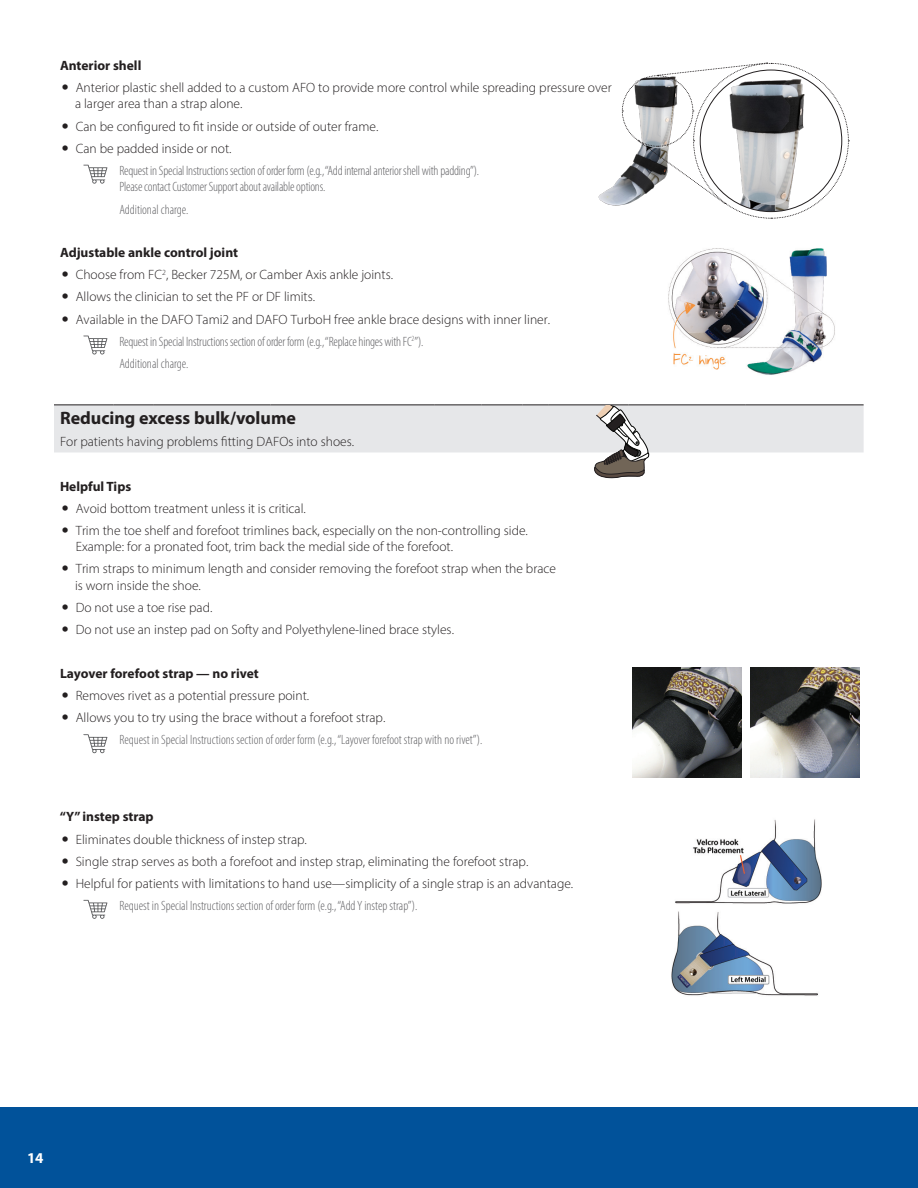
<style>
.page{position:relative;width:918px;height:1188px;background:#fff}
.page>*{position:absolute;margin:0;border:0;box-sizing:border-box;transform-origin:0 0}
.Header_Text{font:700 18px "Myriad Pro";color:#231f20}
.t1{font:700 15px "Myriad Pro";color:#fff}
.NEW_main_bullets{font:300 13.5px/16.2px "Myriad Pro";color:#231f20}
.NEW_how_to_order{font:300 condensed 13.5px/16.2px "Myriad Pro";letter-spacing:-.015em;color:#636366}
.Sub-head_Text{font:700 13.5px "Myriad Pro";color:#231f20}
</style>
<div class="page">
<div style="left:0;top:1107px;width:918px;height:81px;background:#01529a"></div>
<svg style="left:83px;top:165px;width:24px;height:19px"></svg>
<img style="left:668px;top:248px;width:167px;height:127px">
<svg style="left:83px;top:336px;width:24px;height:19px"></svg>
<img style="left:632px;top:668px;width:110px;height:109px">
<img style="left:750px;top:668px;width:109px;height:109px">
<svg style="left:83px;top:734px;width:24px;height:19px"></svg>
<img style="left:671px;top:819px;width:151px;height:177px">
<svg style="left:83px;top:900px;width:24px;height:19px"></svg>
<svg style="left:54px;top:404px;width:810px;height:75px"></svg>
<img style="left:598px;top:109px;width:24px;height:97px">
<svg style="left:622px;top:62px;width:227px;height:157px"></svg>
<p class="Sub-head_Text" style="left:60px;top:57px;width:83px">Anterior shell</p>
<p class="NEW_main_bullets" style="left:75px;top:80px;width:538px">Anterior plastic shell added to a custom AFO to provide more control while spreading pressure over a larger area than a strap alone.</p>
<p class="NEW_main_bullets" style="left:76px;top:118px;width:304px">Can be configured to fit inside or outside of outer frame.</p>
<p class="NEW_main_bullets" style="left:76px;top:140px;width:157px">Can be padded inside or not.</p>
<p class="NEW_how_to_order" style="left:119px;top:162px;width:361px">Request in Special Instructions section of order form (e.g., “Add internal anterior shell with padding”).<br>Please contact Customer Support about available options.</p>
<p class="NEW_how_to_order" style="left:119px;top:201px;width:71px">Additional charge.</p>
<p class="Sub-head_Text" style="left:60px;top:244px;width:180px">Adjustable ankle control joint</p>
<p class="NEW_main_bullets" style="left:76px;top:267px;width:319px">Choose from FC<sup>2</sup>, Becker 725M, or Camber Axis ankle joints.</p>
<p class="NEW_main_bullets" style="left:76px;top:289px;width:241px">Allows the clinician to set the PF or DF limits.</p>
<p class="NEW_main_bullets" style="left:76px;top:311px;width:476px">Available in the DAFO Tami2 and DAFO TurboH free ankle brace designs with inner liner.</p>
<p class="NEW_how_to_order" style="left:119px;top:333px;width:306px">Request in Special Instructions section of order form (e.g., “Replace hinges with FC<sup>2</sup>”).</p>
<p class="NEW_how_to_order" style="left:119px;top:356px;width:71px">Additional charge.</p>
<p class="Header_Text" style="left:60px;top:407px;width:238px">Reducing excess bulk/volume</p>
<p class="NEW_main_bullets" style="left:60px;top:434px;width:296px">For patients having problems fitting DAFOs into shoes.</p>
<p class="Sub-head_Text" style="left:60px;top:477px;width:73px">Helpful Tips</p>
<p class="NEW_main_bullets" style="left:76px;top:500px;width:232px">Avoid bottom treatment unless it is critical.</p>
<p class="NEW_main_bullets" style="left:76px;top:522px;width:454px">Trim the toe shelf and forefoot trimlines back, especially on the non-controlling side.<br>Example: for a pronated foot, trim back the medial side of the forefoot.</p>
<p class="NEW_main_bullets" style="left:75px;top:561px;width:483px">Trim straps to minimum length and consider removing the forefoot strap when the brace is worn inside the shoe.</p>
<p class="NEW_main_bullets" style="left:76px;top:599px;width:138px">Do not use a toe rise pad.</p>
<p class="NEW_main_bullets" style="left:76px;top:621px;width:380px">Do not use an instep pad on Softy and Polyethylene-lined brace styles.</p>
<p class="Sub-head_Text" style="left:60px;top:665px;width:200px">Layover forefoot strap — no rivet</p>
<p class="NEW_main_bullets" style="left:76px;top:687px;width:235px">Removes rivet as a potential pressure point.</p>
<p class="NEW_main_bullets" style="left:76px;top:710px;width:311px">Allows you to try using the brace without a forefoot strap.</p>
<p class="NEW_how_to_order" style="left:119px;top:732px;width:365px">Request in Special Instructions section of order form (e.g., “Layover forefoot strap with no rivet”).</p>
<p class="Sub-head_Text" style="left:60px;top:808px;width:95px">“Y” instep strap</p>
<p class="NEW_main_bullets" style="left:76px;top:831px;width:233px">Eliminates double thickness of instep strap.</p>
<p class="NEW_main_bullets" style="left:76px;top:853px;width:454px">Single strap serves as both a forefoot and instep strap, eliminating the forefoot strap.</p>
<p class="NEW_main_bullets" style="left:76px;top:875px;width:499px">Helpful for patients with limitations to hand use—simplicity of a single strap is an advantage.</p>
<p class="NEW_how_to_order" style="left:119px;top:897px;width:300px">Request in Special Instructions section of order form (e.g., “Add Y instep strap”).</p>
<p class="t1" style="left:27px;top:1148px;width:18px">14</p>
</div>
